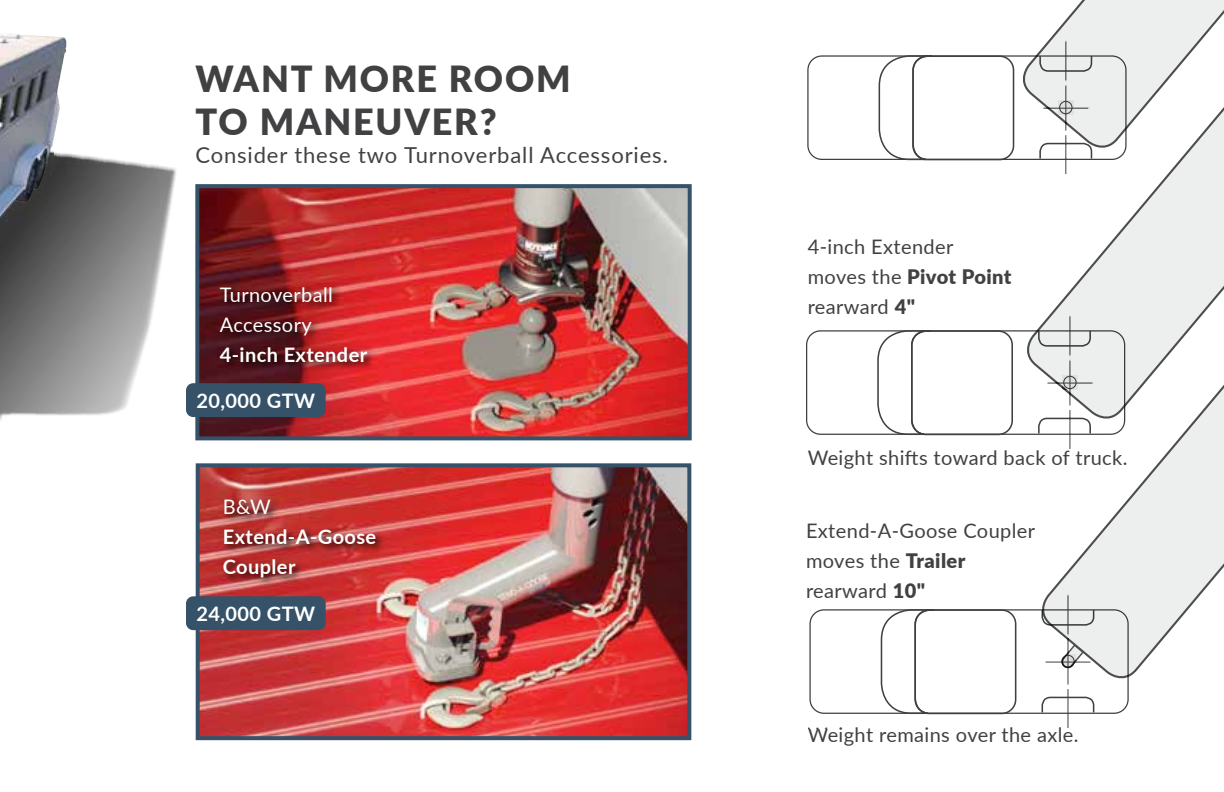
<style>
.page{position:relative;width:1224px;height:792px;background:#fff}
.page>*{position:absolute;margin:0;border:0;box-sizing:border-box;transform-origin:0 0}
.t1{font:900 36px/43.2px "Lato";letter-spacing:.05em;color:#414042}
.t2{font:22px "Lato";letter-spacing:.04em;color:#414042}
.t3{font:20px/30px "Lato";letter-spacing:.02em;color:#414042}
.t4{font:700 20px/30px "Lato";letter-spacing:.02em;color:#fff}
.t5{font:20px/30px "Lato";letter-spacing:.02em;color:#fff}
.s1{font-weight:900}
</style>
<div class="page">
<img style="left:0;top:153px;width:188px;height:268px">
<img style="left:0;top:34px;width:67px;height:184px">
<svg style="left:878px;top:57px;width:70px;height:104px"></svg>
<svg style="left:1016px;top:0;width:208px;height:160px"></svg>
<div style="left:912px;top:55px;width:102px;height:105px;border:2px solid #000;border-radius:14px"></div>
<svg style="left:1020px;top:39px;width:204px;height:327px"></svg>
<svg style="left:877px;top:332px;width:69px;height:104px"></svg>
<div style="left:806px;top:330px;width:319px;height:105px;border:1px solid #000;border-radius:14px"></div>
<div style="left:911px;top:330px;width:102px;height:105px;border:2px solid #000;border-radius:14px"></div>
<svg style="left:1035px;top:299px;width:189px;height:386px"></svg>
<svg style="left:880px;top:611px;width:70px;height:104px"></svg>
<div style="left:809px;top:609px;width:320px;height:105px;border:1px solid #000;border-radius:14px"></div>
<svg style="left:1041px;top:608px;width:54px;height:18px"></svg>
<svg style="left:1041px;top:696px;width:54px;height:18px"></svg>
<div style="left:914px;top:609px;width:102px;height:105px;border:2px solid #000;border-radius:14px"></div>
<div style="left:1061px;top:655px;width:14px;height:13px;border:1px solid #000;border-radius:50%"></div>
<hr style="left:1068px;top:640px;width:1px;height:45px;background:#000">
<hr style="left:1046px;top:662px;width:44px;height:1px;background:#000">
<hr style="left:1068px;top:595px;width:1px;height:39px;background:#000">
<hr style="left:1068px;top:689px;width:1px;height:39px;background:#000">
<img style="left:200px;top:189px;width:487px;height:246px">
<div style="left:195px;top:184px;width:497px;height:256px;border:4px solid #355269"></div>
<div style="left:208px;top:275px;width:170px;height:99px;background:#000;opacity:.25"></div>
<div style="left:186px;top:383px;width:140px;height:34px;background:#355269;border-radius:7px"></div>
<img style="left:201px;top:468px;width:485px;height:267px">
<div style="left:196px;top:463px;width:495px;height:277px;border:4px solid #355269"></div>
<div style="left:211px;top:487px;width:177px;height:102px;background:#000;opacity:.25"></div>
<div style="left:186px;top:596px;width:140px;height:34px;background:#355269;border-radius:7px"></div>
<h1 class="t1" style="left:195px;top:56px;width:377px">WANT MORE ROOM<br>TO MANEUVER?</h1>
<p class="t2" style="left:195px;top:140px;width:474px">Consider these two Turnoverball Accessories.</p>
<p class="t5" style="left:220px;top:279px;width:115px">Turnoverball<br>Accessory</p>
<p class="t4" style="left:220px;top:339px;width:149px">4-inch Extender</p>
<p class="t4" style="left:197px;top:385px;width:120px">20,000 GTW</p>
<p class="t5" style="left:223px;top:491px;width:50px">B&amp;W</p>
<p class="t4" style="left:223px;top:521px;width:155px">Extend-A-Goose<br>Coupler</p>
<p class="t4" style="left:197px;top:598px;width:120px">24,000 GTW</p>
<p class="t3" style="left:808px;top:231px;width:205px">4-inch Extender moves the <span class="s1">Pivot Point </span>rearward <span class="s1">4"</span></p>
<p class="t3" style="left:808px;top:442px;width:321px">Weight shifts toward back of truck.</p>
<p class="t3" style="left:806px;top:515px;width:231px">Extend-A-Goose Coupler moves the <span class="s1">Trailer </span>rearward <span class="s1">10"</span></p>
<p class="t3" style="left:808px;top:719px;width:272px">Weight remains over the axle.</p>
</div>
